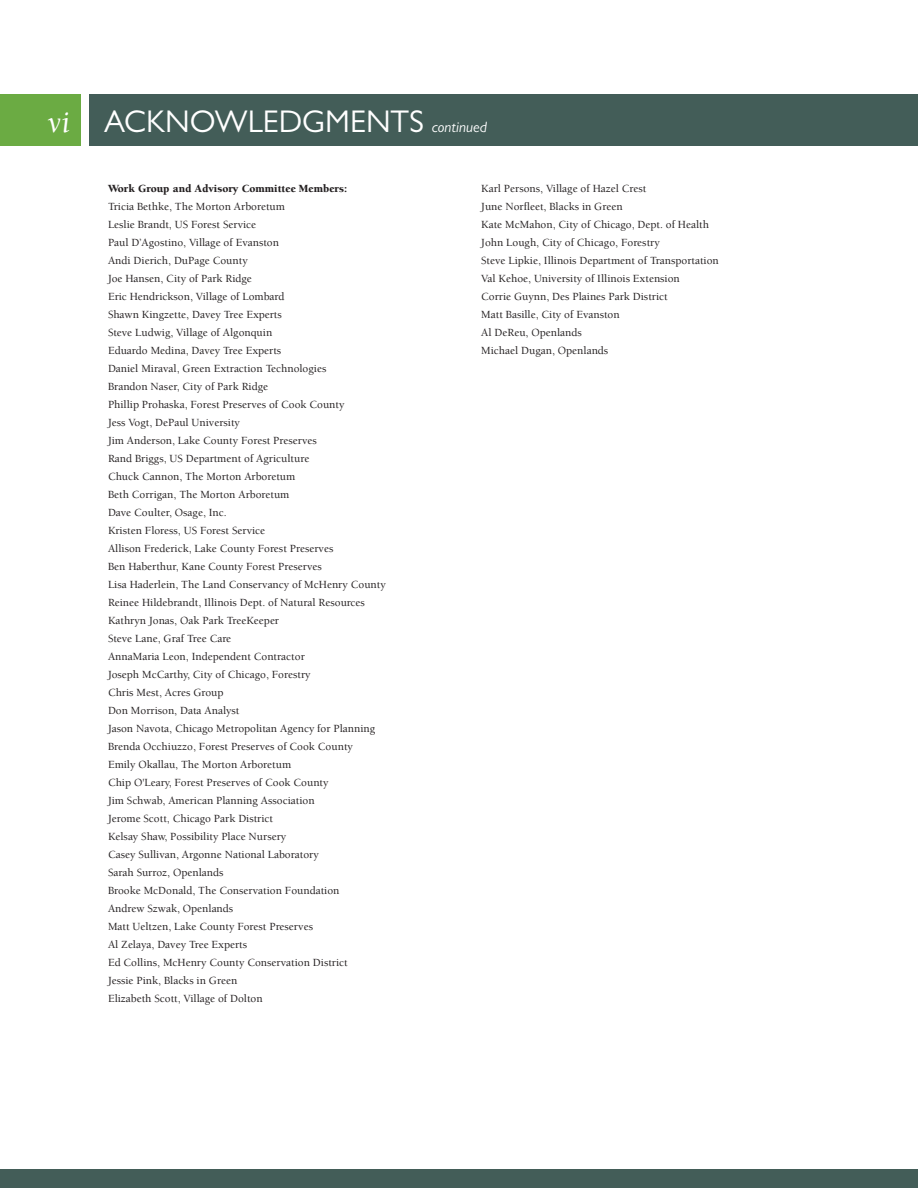
<style>
.page{position:relative;width:918px;height:1188px;background:#fff}
.page>*{position:absolute;margin:0;border:0;box-sizing:border-box;transform-origin:0 0}
.Titles_of_Sections{font:31.5px "Gill Sans";color:#fff}
.Page_Numbers{font:italic 31.5px "Berkeley";color:#fff}
.Body__List_of_Names{font:500 11.25px "Berkeley";color:#231f20}
.Body__List_of_Names-2{font:900 11.25px "Berkeley";color:#231f20}
.s1{font-style:italic;font-size:15px}
</style>
<div class="page">
<div style="left:0;top:1169px;width:918px;height:19px;background:#435d58"></div>
<div style="left:89px;top:94px;width:829px;height:52px;background:#435d58"></div>
<div style="left:0;top:94px;width:81px;height:52px;background:#6bab43"></div>
<p class="Page_Numbers" style="left:47px;top:105px;width:24px">vi</p>
<p class="Titles_of_Sections" style="left:104px;top:103px;width:385px">ACKNOWLEDGMENTS <span class="s1">continued</span></p>
<p class="Body__List_of_Names-2" style="left:108px;top:183px;width:241px">Work Group and Advisory Committee Members:</p>
<p class="Body__List_of_Names" style="left:108px;top:201px;width:179px">Tricia Bethke, The Morton Arboretum</p>
<p class="Body__List_of_Names" style="left:108px;top:219px;width:150px">Leslie Brandt, US Forest Service</p>
<p class="Body__List_of_Names" style="left:108px;top:237px;width:173px">Paul D’Agostino, Village of Evanston</p>
<p class="Body__List_of_Names" style="left:108px;top:255px;width:141px">Andi Dierich, DuPage County</p>
<p class="Body__List_of_Names" style="left:108px;top:273px;width:145px">Joe Hansen, City of Park Ridge</p>
<p class="Body__List_of_Names" style="left:108px;top:291px;width:178px">Eric Hendrickson, Village of Lombard</p>
<p class="Body__List_of_Names" style="left:108px;top:309px;width:175px">Shawn Kingzette, Davey Tree Experts</p>
<p class="Body__List_of_Names" style="left:108px;top:327px;width:166px">Steve Ludwig, Village of Algonquin</p>
<p class="Body__List_of_Names" style="left:108px;top:345px;width:175px">Eduardo Medina, Davey Tree Experts</p>
<p class="Body__List_of_Names" style="left:108px;top:363px;width:220px">Daniel Miraval, Green Extraction Technologies</p>
<p class="Body__List_of_Names" style="left:108px;top:381px;width:162px">Brandon Naser, City of Park Ridge</p>
<p class="Body__List_of_Names" style="left:108px;top:399px;width:238px">Phillip Prohaska, Forest Preserves of Cook County</p>
<p class="Body__List_of_Names" style="left:108px;top:417px;width:133px">Jess Vogt, DePaul University</p>
<p class="Body__List_of_Names" style="left:108px;top:435px;width:210px">Jim Anderson, Lake County Forest Preserves</p>
<p class="Body__List_of_Names" style="left:108px;top:453px;width:203px">Rand Briggs, US Department of Agriculture</p>
<p class="Body__List_of_Names" style="left:108px;top:471px;width:189px">Chuck Cannon, The Morton Arboretum</p>
<p class="Body__List_of_Names" style="left:108px;top:489px;width:183px">Beth Corrigan, The Morton Arboretum</p>
<p class="Body__List_of_Names" style="left:108px;top:507px;width:120px">Dave Coulter, Osage, Inc.</p>
<p class="Body__List_of_Names" style="left:108px;top:525px;width:159px">Kristen Floress, US Forest Service</p>
<p class="Body__List_of_Names" style="left:108px;top:543px;width:227px">Allison Frederick, Lake County Forest Preserves</p>
<p class="Body__List_of_Names" style="left:108px;top:561px;width:215px">Ben Haberthur, Kane County Forest Preserves</p>
<p class="Body__List_of_Names" style="left:108px;top:579px;width:279px">Lisa Haderlein, The Land Conservancy of McHenry County</p>
<p class="Body__List_of_Names" style="left:108px;top:597px;width:259px">Reinee Hildebrandt, Illinois Dept. of Natural Resources</p>
<p class="Body__List_of_Names" style="left:108px;top:615px;width:173px">Kathryn Jonas, Oak Park TreeKeeper</p>
<p class="Body__List_of_Names" style="left:108px;top:633px;width:125px">Steve Lane, Graf Tree Care</p>
<p class="Body__List_of_Names" style="left:108px;top:651px;width:198px">AnnaMaria Leon, Independent Contractor</p>
<p class="Body__List_of_Names" style="left:108px;top:669px;width:204px">Joseph McCarthy, City of Chicago, Forestry</p>
<p class="Body__List_of_Names" style="left:108px;top:687px;width:117px">Chris Mest, Acres Group</p>
<p class="Body__List_of_Names" style="left:108px;top:705px;width:133px">Don Morrison, Data Analyst</p>
<p class="Body__List_of_Names" style="left:108px;top:723px;width:269px">Jason Navota, Chicago Metropolitan Agency for Planning</p>
<p class="Body__List_of_Names" style="left:108px;top:741px;width:246px">Brenda Occhiuzzo, Forest Preserves of Cook County</p>
<p class="Body__List_of_Names" style="left:108px;top:759px;width:185px">Emily Okallau, The Morton Arboretum</p>
<p class="Body__List_of_Names" style="left:108px;top:777px;width:222px">Chip O'Leary, Forest Preserves of Cook County</p>
<p class="Body__List_of_Names" style="left:108px;top:795px;width:208px">Jim Schwab, American Planning Association</p>
<p class="Body__List_of_Names" style="left:108px;top:813px;width:167px">Jerome Scott, Chicago Park District</p>
<p class="Body__List_of_Names" style="left:108px;top:831px;width:180px">Kelsay Shaw, Possibility Place Nursery</p>
<p class="Body__List_of_Names" style="left:108px;top:849px;width:212px">Casey Sullivan, Argonne National Laboratory</p>
<p class="Body__List_of_Names" style="left:108px;top:867px;width:117px">Sarah Surroz, Openlands</p>
<p class="Body__List_of_Names" style="left:108px;top:885px;width:233px">Brooke McDonald, The Conservation Foundation</p>
<p class="Body__List_of_Names" style="left:108px;top:903px;width:127px">Andrew Szwak, Openlands</p>
<p class="Body__List_of_Names" style="left:108px;top:921px;width:207px">Matt Ueltzen, Lake County Forest Preserves</p>
<p class="Body__List_of_Names" style="left:108px;top:939px;width:141px">Al Zelaya, Davey Tree Experts</p>
<p class="Body__List_of_Names" style="left:108px;top:957px;width:241px">Ed Collins, McHenry County Conservation District</p>
<p class="Body__List_of_Names" style="left:108px;top:975px;width:131px">Jessie Pink, Blacks in Green</p>
<p class="Body__List_of_Names" style="left:108px;top:993px;width:156px">Elizabeth Scott, Village of Dolton</p>
<p class="Body__List_of_Names" style="left:481px;top:183px;width:167px">Karl Persons, Village of Hazel Crest</p>
<p class="Body__List_of_Names" style="left:481px;top:201px;width:143px">June Norfleet, Blacks in Green</p>
<p class="Body__List_of_Names" style="left:481px;top:219px;width:229px">Kate McMahon, City of Chicago, Dept. of Health</p>
<p class="Body__List_of_Names" style="left:481px;top:237px;width:180px">John Lough, City of Chicago, Forestry</p>
<p class="Body__List_of_Names" style="left:481px;top:255px;width:239px">Steve Lipkie, Illinois Department of Transportation</p>
<p class="Body__List_of_Names" style="left:481px;top:273px;width:200px">Val Kehoe, University of Illinois Extension</p>
<p class="Body__List_of_Names" style="left:481px;top:291px;width:188px">Corrie Guynn, Des Plaines Park District</p>
<p class="Body__List_of_Names" style="left:481px;top:309px;width:140px">Matt Basille, City of Evanston</p>
<p class="Body__List_of_Names" style="left:481px;top:327px;width:102px">Al DeReu, Openlands</p>
<p class="Body__List_of_Names" style="left:481px;top:345px;width:129px">Michael Dugan, Openlands</p>
</div>
